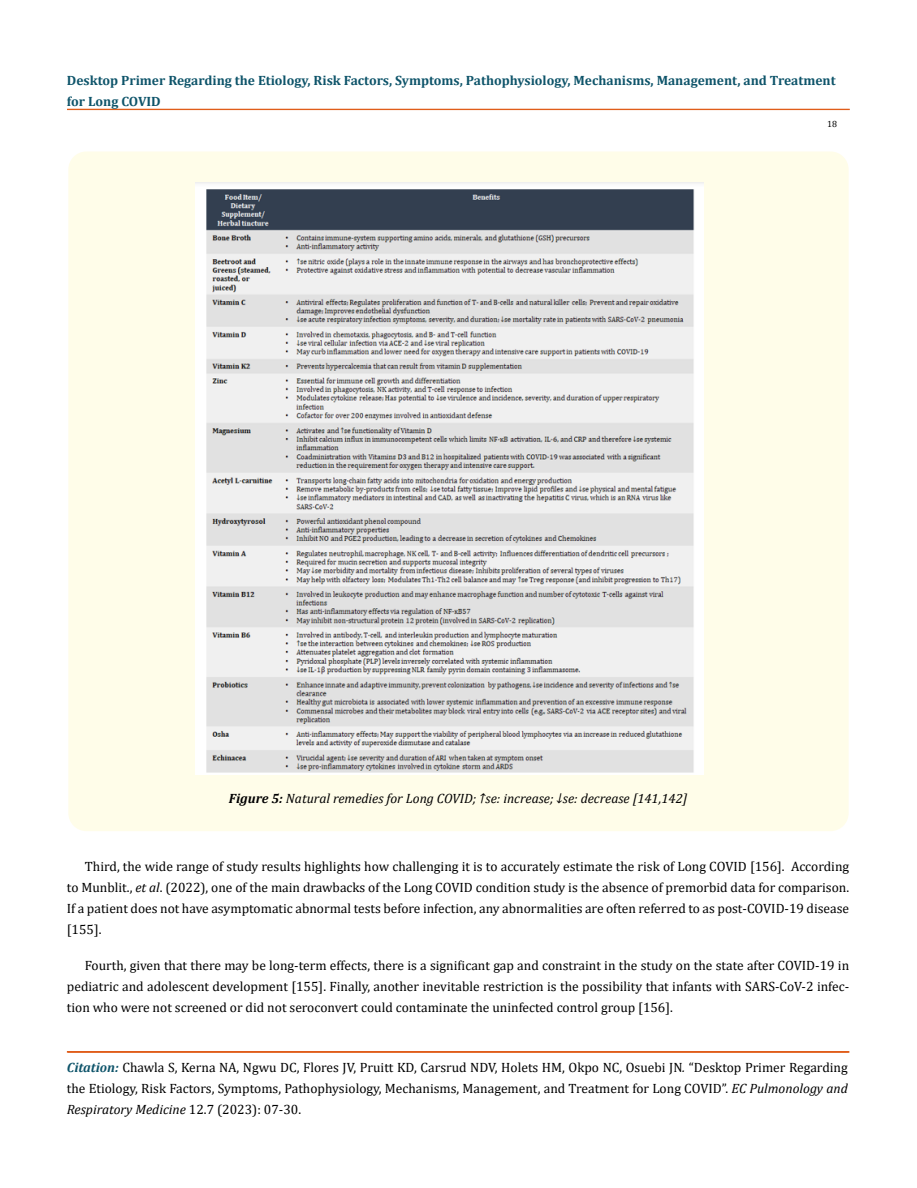
<style>
.page{position:relative;width:917px;height:1188px;background:#fff}
.page>*{position:absolute;margin:0;border:0;box-sizing:border-box;transform-origin:0 0}
.t1{font:13.5px/21px "Cambria";color:#000;text-align:justify}
.t2{font:700 13.5px/21px "Cambria";color:#0e546a}
.t3{font:italic 13.5px "Cambria";color:#000}
.t4{font:9px "Cambria";color:#000}
.s1{font-weight:700}
.s2{font-style:italic}
.s3{font-weight:700;font-style:italic;color:#0e546a}
</style>
<div class="page">
<div style="left:67px;top:109px;width:782px;height:1px;border:1px solid #e05d1a"></div>
<div style="left:67px;top:1052px;width:782px;height:1px;border:1px solid #e05d1a"></div>
<div style="left:68px;top:152px;width:780px;height:679px;background:#fffde9;border-radius:18px"></div>
<img style="left:195px;top:182px;width:508px;height:593px">
<p class="t2" style="left:67px;top:69px;width:770px">Desktop Primer Regarding the Etiology, Risk Factors, Symptoms, Pathophysiology, Mechanisms, Management, and Treatment for Long COVID</p>
<p class="t4" style="left:827px;top:118px;width:11px">18</p>
<p class="t3" style="left:229px;top:789px;width:460px"><span class="s1">Figure 5:</span> Natural remedies for Long COVID; ↑se: increase; ↓se: decrease [141,142]</p>
<p class="t1" style="left:67px;top:856px;width:783px;text-indent:18px">Third, the wide range of study results highlights how challenging it is to accurately estimate the risk of Long COVID [156]. According to Munblit., <span class="s2">et al</span>. (2022), one of the main drawbacks of the Long COVID condition study is the absence of premorbid data for comparison.<br>If a patient does not have asymptomatic abnormal tests before infection, any abnormalities are often referred to as post-COVID-19 disease [155].</p>
<p class="t1" style="left:67px;top:955px;width:783px;text-indent:18px">Fourth, given that there may be long-term effects, there is a significant gap and constraint in the study on the state after COVID-19 in pediatric and adolescent development [155]. Finally, another inevitable restriction is the possibility that infants with SARS-CoV-2 infec&shy;tion who were not screened or did not seroconvert could contaminate the uninfected control group [156].</p>
<p class="t1" style="left:67px;top:1057px;width:782px"><span class="s3">Citation:</span> Chawla S, Kerna NA, Ngwu DC, Flores JV, Pruitt KD, Carsrud NDV, Holets HM, Okpo NC, Osuebi JN<span class="s2">.</span> “Desktop Primer Regarding the Etiology, Risk Factors, Symptoms, Pathophysiology, Mechanisms, Management, and Treatment for Long COVID”. <span class="s2">EC Pulmonology and Respiratory Medicine</span> 12.7 (2023): 07-30.</p>
</div>
